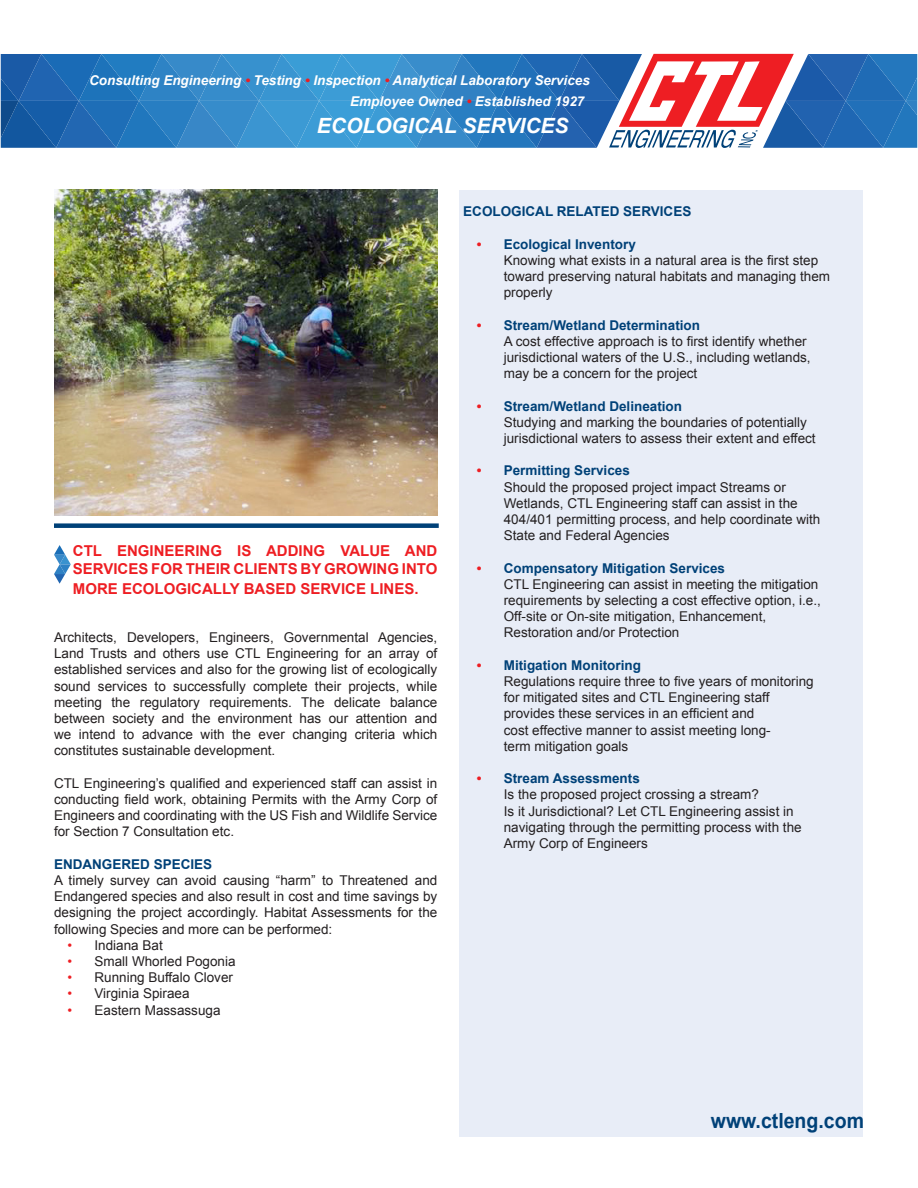
<style>
.page{position:relative;width:918px;height:1188px;background:#fff}
.page>*{position:absolute;margin:0;border:0;box-sizing:border-box;transform-origin:0 0}
.t1{font:italic 700 21px "Arial";color:#fff}
.t2{font:700 20.85px "Arial";color:#004178;scale:.93 1}
.t3{font:700 15px/18px "Arial";color:#ee1e23}
.t4{font:13.5px/16.2px "Arial";color:#231f20;text-align:justify}
.t5{font:700 13.5px "Arial";color:#004178}
.t6{font:italic 700 13.5px "Arial";color:#fff}
.s1{color:#ee1e23}
</style>
<div class="page">
<div style="left:54px;top:523px;width:385px;height:5px;background:#004178"></div>
<div style="left:460px;top:190px;width:403px;height:946px;background:#e8edf7"></div>
<svg style="left:0;top:54px;width:918px;height:94px;background:#4d80b9"></svg>
<svg style="left:54px;top:545px;width:17px;height:39px"></svg>
<img style="left:54px;top:190px;width:384px;height:326px">
<p class="t6" style="left:89px;top:72px;width:502px">Consulting Engineering <span class="s1">•</span> Testing <span class="s1">•</span> Inspection <span class="s1">•</span> Analytical Laboratory Services</p>
<p class="t6" style="left:350px;top:93px;width:236px">Employee Owned <span class="s1">•</span> Established 1927</p>
<p class="t1" style="left:317px;top:112px;width:253px">ECOLOGICAL SERVICES</p>
<p class="t3" style="left:73px;top:542px;width:366px">CTL ENGINEERING IS ADDING VALUE AND<br>SERVICES FOR THEIR CLIENTS BY GROWING INTO</p>
<p class="t3" style="left:73px;top:580px;width:347px">MORE ECOLOGICALLY BASED SERVICE LINES.</p>
<p class="t4" style="left:54px;top:629px;width:385px">Architects, Developers, Engineers, Governmental Agencies, Land Trusts and others use CTL Engineering for an array of established services and also for the growing list of ecologically sound services to successfully complete their projects, while meeting the regulatory requirements. The delicate balance between society and the environment has our attention and we intend to advance with the ever changing criteria which constitutes sustainable development.</p>
<p class="t4" style="left:54px;top:775px;width:385px">CTL Engineering’s qualified and experienced staff can assist in conducting field work, obtaining Permits with the Army Corp of Engineers and coordinating with the US Fish and Wildlife Service for Section 7 Consultation etc.</p>
<p class="t5" style="left:54px;top:855px;width:160px">ENDANGERED SPECIES</p>
<p class="t4" style="left:54px;top:872px;width:385px">A timely survey can avoid causing “harm” to Threatened and Endangered species and also result in cost and time savings by designing the project accordingly. Habitat Assessments for the following Species and more can be performed:</p>
<p class="t4" style="left:68px;top:937px;width:97px"><span class="s1">•</span> Indiana Bat</p>
<p class="t4" style="left:68px;top:953px;width:170px"><span class="s1">•</span> Small Whorled Pogonia</p>
<p class="t4" style="left:68px;top:969px;width:167px"><span class="s1">•</span> Running Buffalo Clover</p>
<p class="t4" style="left:68px;top:986px;width:124px"><span class="s1">•</span> Virginia Spiraea</p>
<p class="t4" style="left:68px;top:1002px;width:155px"><span class="s1">•</span> Eastern Massassuga</p>
<p class="t5" style="left:463px;top:202px;width:230px">ECOLOGICAL RELATED SERVICES</p>
<p class="t5" style="left:477px;top:235px;width:161px"><span class="s1">•</span> Ecological Inventory</p>
<p class="t4" style="left:504px;top:252px;width:316px">Knowing what exists in a natural area is the first step</p>
<p class="t4" style="left:504px;top:268px;width:328px">toward preserving natural habitats and managing them</p>
<p class="t4" style="left:504px;top:284px;width:50px">properly</p>
<p class="t5" style="left:477px;top:316px;width:225px"><span class="s1">•</span> Stream/Wetland Determination</p>
<p class="t4" style="left:504px;top:333px;width:304px">A cost effective approach is to first identify whether</p>
<p class="t4" style="left:504px;top:349px;width:308px">jurisdictional waters of the U.S., including wetlands,</p>
<p class="t4" style="left:504px;top:365px;width:195px">may be a concern for the project</p>
<p class="t5" style="left:477px;top:397px;width:207px"><span class="s1">•</span> Stream/Wetland Delineation</p>
<p class="t4" style="left:504px;top:414px;width:305px">Studying and marking the boundaries of potentially</p>
<p class="t4" style="left:504px;top:430px;width:313px">jurisdictional waters to assess their extent and effect</p>
<p class="t5" style="left:477px;top:462px;width:155px"><span class="s1">•</span> Permitting Services</p>
<p class="t4" style="left:504px;top:479px;width:284px">Should the proposed project impact Streams or</p>
<p class="t4" style="left:504px;top:495px;width:295px">Wetlands, CTL Engineering staff can assist in the</p>
<p class="t4" style="left:504px;top:511px;width:318px">404/401 permitting process, and help coordinate with</p>
<p class="t4" style="left:504px;top:527px;width:167px">State and Federal Agencies</p>
<p class="t5" style="left:477px;top:559px;width:250px"><span class="s1">•</span> Compensatory Mitigation Services</p>
<p class="t4" style="left:504px;top:576px;width:316px">CTL Engineering can assist in meeting the mitigation</p>
<p class="t4" style="left:504px;top:592px;width:319px">requirements by selecting a cost effective option, i.e.,</p>
<p class="t4" style="left:504px;top:608px;width:264px">Off-site or On-site mitigation, Enhancement,</p>
<p class="t4" style="left:504px;top:625px;width:177px">Restoration and/or Protection</p>
<p class="t5" style="left:477px;top:656px;width:166px"><span class="s1">•</span> Mitigation Monitoring</p>
<p class="t4" style="left:504px;top:673px;width:311px">Regulations require three to five years of monitoring</p>
<p class="t4" style="left:504px;top:689px;width:267px">for mitigated sites and CTL Engineering staff</p>
<p class="t4" style="left:504px;top:706px;width:252px">provides these services in an efficient and</p>
<p class="t4" style="left:504px;top:722px;width:268px">cost effective manner to assist meeting long-</p>
<p class="t4" style="left:504px;top:738px;width:126px">term mitigation goals</p>
<p class="t5" style="left:477px;top:769px;width:165px"><span class="s1">•</span> Stream Assessments</p>
<p class="t4" style="left:504px;top:787px;width:291px">Is the proposed project crossing a stream?<br>Is it Jurisdictional? Let CTL Engineering assist in</p>
<p class="t4" style="left:504px;top:819px;width:299px">navigating through the permitting process with the</p>
<p class="t4" style="left:504px;top:835px;width:146px">Army Corp of Engineers</p>
<p class="t2" style="left:711px;top:1107px;width:166px">www.ctleng.com</p>
</div>
